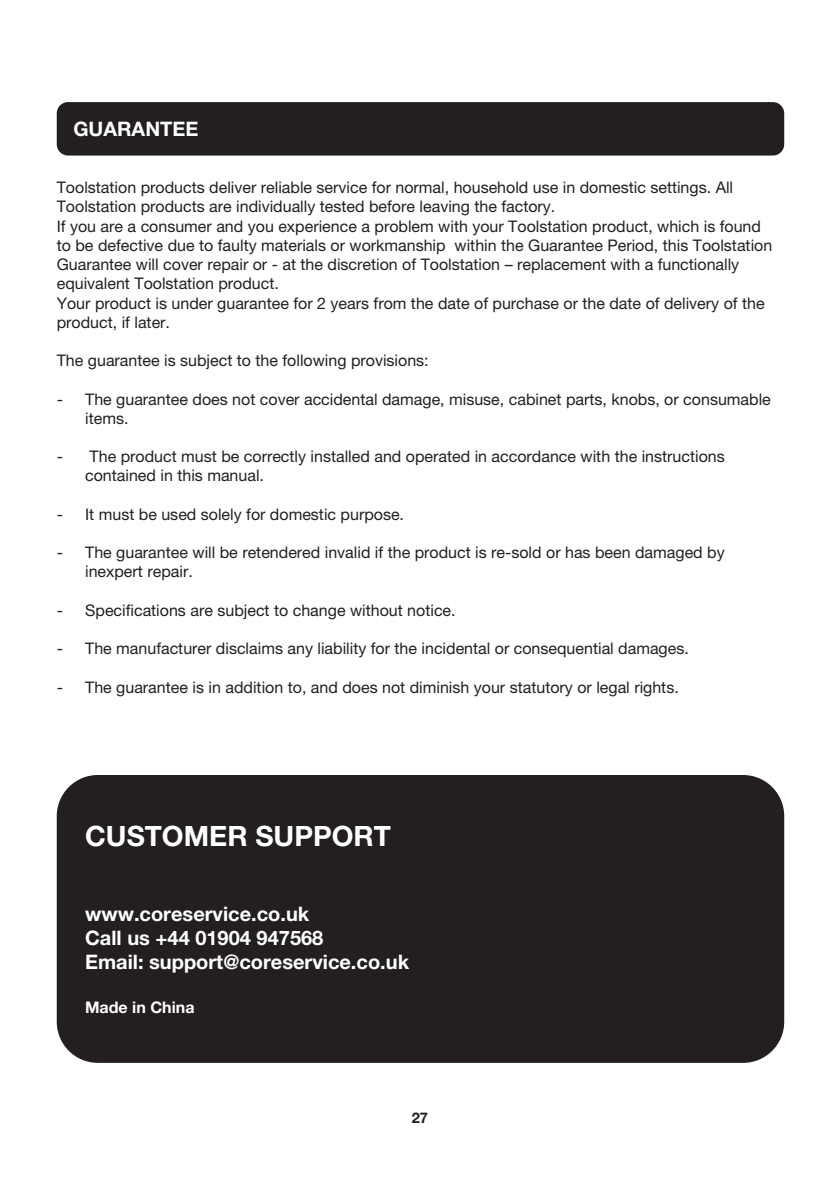
<style>
.page{position:relative;width:840px;height:1191px;background:#fff}
.page>*{position:absolute;margin:0;border:0;box-sizing:border-box;transform-origin:0 0}
.t1{font:700 28px "Helvetica Neue LT Pro";color:#fff}
.t2{font:700 20px "Helvetica Neue LT Pro";color:#fff}
.t3{font:16px/19.2px "Helvetica Neue LT Pro";color:#231f20}
.t4{font:700 16px "Helvetica Neue LT Pro";color:#fff}
.t5{font:700 14.8px "Helvetica Neue LT Pro";color:#231f20}
</style>
<div class="page">
<div style="left:57px;top:102px;width:726px;height:54px;background:#231f20;border-radius:11px"></div>
<div style="left:57px;top:775px;width:726px;height:287px;background:#231f20;border-radius:41px"></div>
<p class="t2" style="left:73px;top:116px;width:126px">GUARANTEE</p>
<p class="t3" style="left:57px;top:178px;width:677px">Toolstation products deliver reliable service for normal, household use in domestic settings. All<br>Toolstation products are individually tested before leaving the factory.</p>
<p class="t3" style="left:57px;top:216px;width:716px">If you are a consumer and you experience a problem with your Toolstation product, which is found to be defective due to faulty materials or workmanship within the Guarantee Period, this Toolstation Guarantee will cover repair or - at the discretion of Toolstation – replacement with a functionally equivalent Toolstation product.</p>
<p class="t3" style="left:57px;top:293px;width:709px">Your product is under guarantee for 2 years from the date of purchase or the date of delivery of the product, if later.</p>
<p class="t3" style="left:57px;top:351px;width:373px">The guarantee is subject to the following provisions:</p>
<p class="t3" style="left:85px;top:389px;width:686px;text-indent:-28px">- The guarantee does not cover accidental damage, misuse, cabinet parts, knobs, or consumable items.</p>
<p class="t3" style="left:85px;top:447px;width:640px;text-indent:-28px">- The product must be correctly installed and operated in accordance with the instructions contained in this manual.</p>
<p class="t3" style="left:57px;top:504px;width:348px">- It must be used solely for domestic purpose.</p>
<p class="t3" style="left:85px;top:543px;width:640px;text-indent:-28px">- The guarantee will be retendered invalid if the product is re-sold or has been damaged by inexpert repair.</p>
<p class="t3" style="left:57px;top:600px;width:400px">- Specifications are subject to change without notice.</p>
<p class="t3" style="left:57px;top:639px;width:633px">- The manufacturer disclaims any liability for the incidental or consequential damages.</p>
<p class="t3" style="left:57px;top:677px;width:623px">- The guarantee is in addition to, and does not diminish your statutory or legal rights.</p>
<p class="t1" style="left:85px;top:818px;width:307px">CUSTOMER SUPPORT</p>
<p class="t2" style="left:85px;top:901px;width:226px">www.coreservice.co.uk</p>
<p class="t2" style="left:85px;top:925px;width:240px">Call us +44 01904 947568</p>
<p class="t2" style="left:85px;top:949px;width:325px">Email: support@coreservice.co.uk</p>
<p class="t4" style="left:85px;top:998px;width:111px">Made in China</p>
<p class="t5" style="left:411px;top:1108px;width:18px">27</p>
</div>
